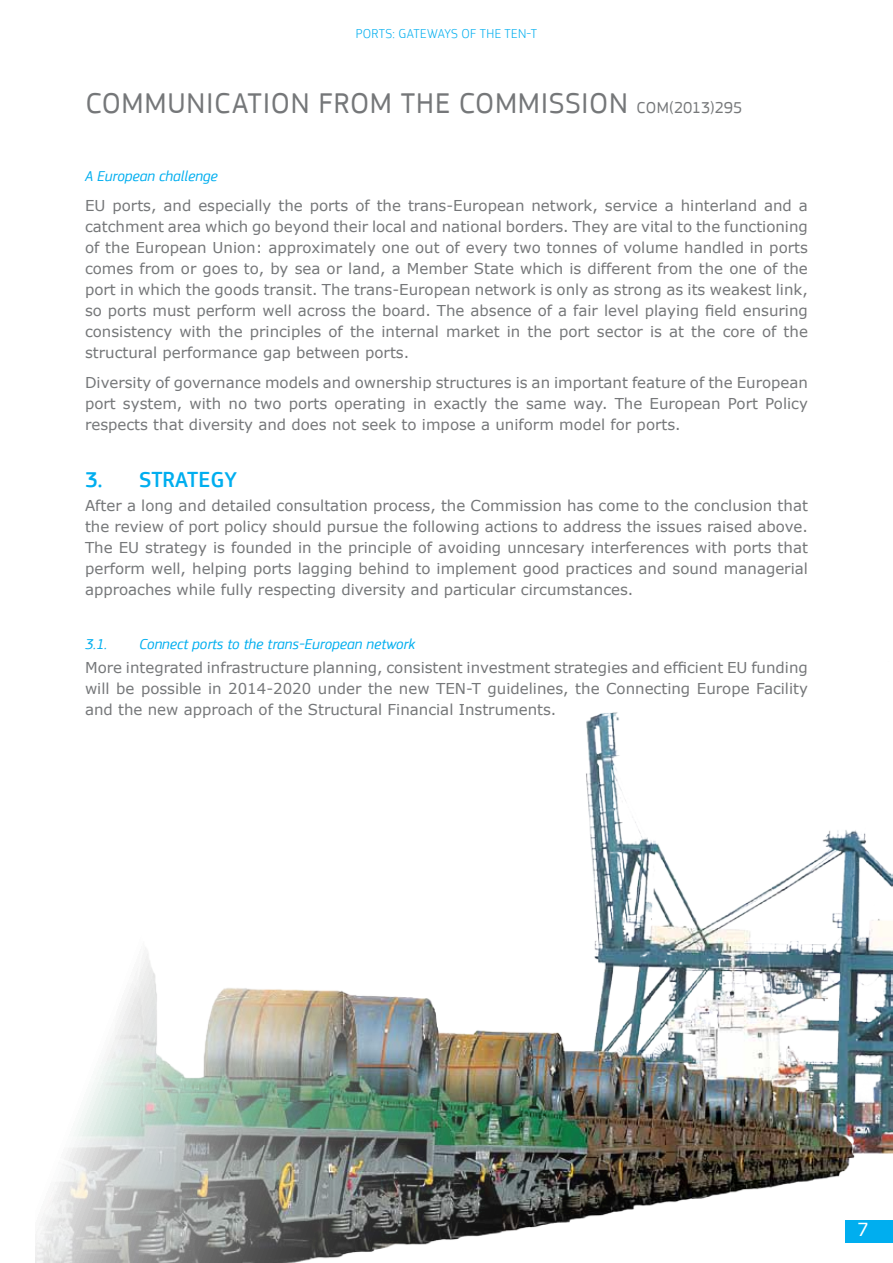
<style>
.page{position:relative;width:893px;height:1263px;background:#fff}
.page>*{position:absolute;margin:0;border:0;box-sizing:border-box;transform-origin:0 0}
.t1{font:30px "EC Square Sans Pro";letter-spacing:.025em;color:#757779}
.t2{font:500 22.5px "EC Square Sans Pro";color:#00aeef}
.t3{font:18px "Verdana";color:#fff}
.t4{font:16.5px "EC Square Sans Pro";letter-spacing:.005em;color:#757779}
.t5{font:15px/21px "Verdana";color:#757779;text-align:justify}
.t6{font:italic 15px "EC Square Sans Pro";color:#00aeef}
.t7{font:300 13.5px "EC Square Sans Pro";letter-spacing:.03em;color:#00aeef}
</style>
<div class="page">
<img style="left:35px;top:712px;width:858px;height:551px">
<div style="left:845px;top:1220px;width:48px;height:22px;background:#00aeef"></div>
<p class="t7" style="left:356px;top:25px;width:183px">PORTS: GATEWAYS OF THE TEN-T</p>
<h1 class="t1" style="left:85px;top:85px;width:163px">COMMUNICATION</h1>
<h1 class="t1" style="left:318px;top:85px;width:100px">FROM THE</h1>
<h1 class="t1" style="left:459px;top:85px;width:97px">COMMISSION</h1>
<p class="t4" style="left:637px;top:97px;width:107px">COM(2013)295</p>
<p class="t6" style="left:85px;top:168px;width:134px">A European challenge</p>
<p class="t5" style="left:85px;top:195px;width:724px">EU ports, and especially the ports of the trans-European network, service a hinterland and a catchment area which go beyond their local and national borders. They are vital to the functioning of the European Union: approximately one out of every two tonnes of volume handled in ports comes from or goes to, by sea or land, a Member State which is different from the one of the port in which the goods transit. The trans-European network is only as strong as its weakest link, so ports must perform well across the board. The absence of a fair level playing field ensuring consistency with the principles of the internal market in the port sector is at the core of the structural performance gap between ports.</p>
<p class="t5" style="left:85px;top:372px;width:724px">Diversity of governance models and ownership structures is an important feature of the European port system, with no two ports operating in exactly the same way. The European Port Policy respects that diversity and does not seek to impose a uniform model for ports.</p>
<h2 class="t2" style="left:85px;top:467px;width:153px">3. STRATEGY</h2>
<p class="t5" style="left:85px;top:495px;width:724px">After a long and detailed consultation process, the Commission has come to the conclusion that the review of port policy should pursue the following actions to address the issues raised above.<br>The EU strategy is founded in the principle of avoiding unncesary interferences with ports that perform well, helping ports lagging behind to implement good practices and sound managerial approaches while fully respecting diversity and particular circumstances.</p>
<p class="t6" style="left:85px;top:636px;width:24px">3.1.</p>
<p class="t6" style="left:139px;top:636px;width:278px">Connect ports to the trans-European network</p>
<p class="t5" style="left:85px;top:657px;width:724px">More integrated infrastructure planning, consistent investment strategies and efficient EU funding will be possible in 2014-2020 under the new TEN-T guidelines, the Connecting Europe Facility and the new approach of the Structural Financial Instruments.</p>
<p class="t3" style="left:857px;top:1217px;width:13px">7</p>
</div>
